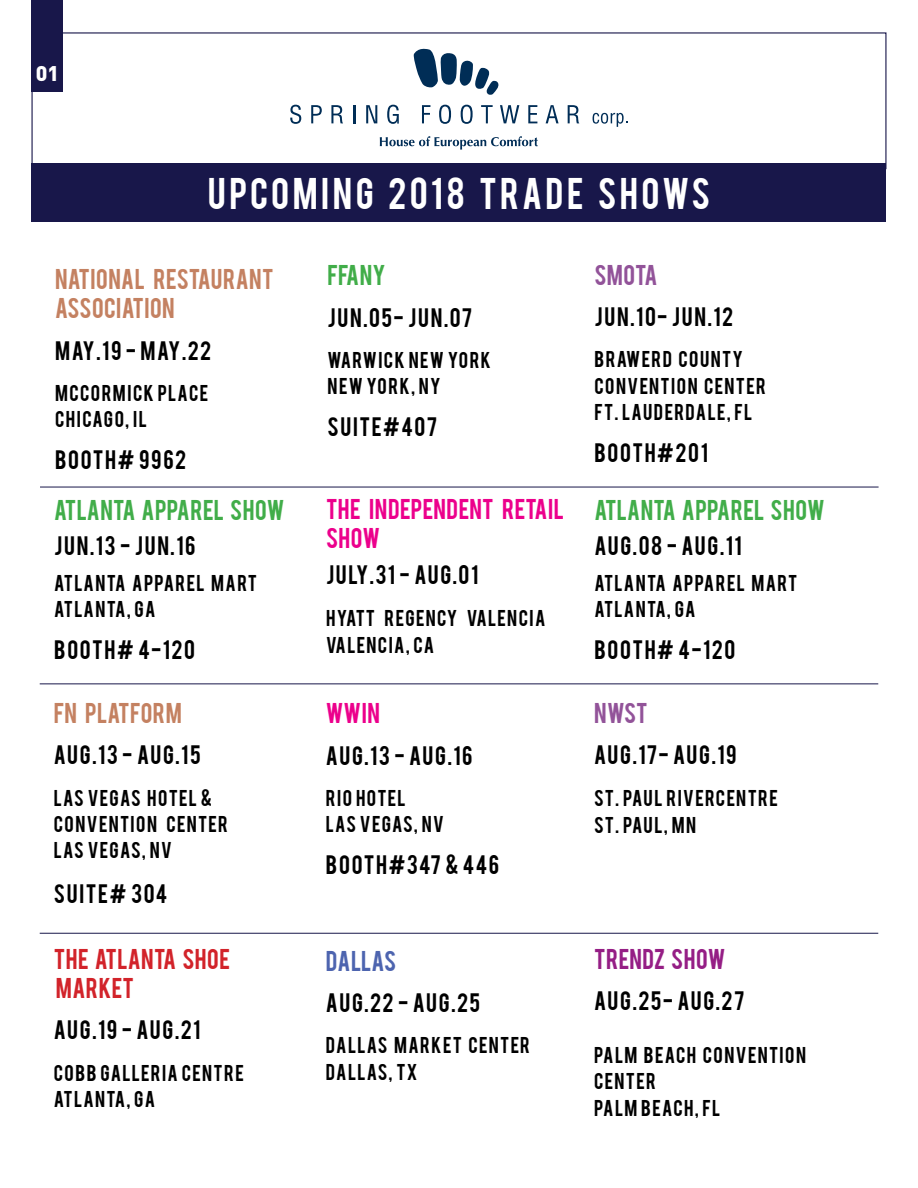
<style>
.page{position:relative;width:918px;height:1188px;background:#fff}
.page>*{position:absolute;margin:0;border:0;box-sizing:border-box;transform-origin:0 0}
.t1{font:34.8px "Bebas";letter-spacing:.095em;color:#fff}
.t2{font:22.5px "Bebas";letter-spacing:.015em;color:#41ad49}
.t3{font:22.5px/29.4px "Bebas";letter-spacing:.015em;color:#c48161}
.t4{font:22.5px/29.4px "Bebas";letter-spacing:.02em;color:#ec008c}
.t5{font:22.5px/29.4px "Bebas";letter-spacing:.02em;color:#d2232a}
.t6{font:22.5px "Bebas";letter-spacing:.02em;color:#951e85}
.t7{font:22.5px "Bebas";color:#925399}
.t8{font:22.5px "Bebas";color:#4d64af}
.t9{font:21px "Bebas";letter-spacing:.08em;color:#000}
.t10{font:21px "Bebas";letter-spacing:.06em;color:#000}
.t11{font:900 21px "DIN";color:#fff}
.t12{font:18px/26.4px "Bebas";letter-spacing:.075em;color:#000}
</style>
<div class="page">
<div style="left:32px;top:163px;width:854px;height:58px;background:#18174a"></div>
<svg style="left:413px;top:49px;width:86px;height:46px"></svg>
<svg style="left:290px;top:105px;width:11px;height:19px"></svg>
<svg style="left:311px;top:105px;width:11px;height:18px"></svg>
<svg style="left:331px;top:105px;width:12px;height:18px"></svg>
<svg style="left:353px;top:105px;width:2px;height:18px"></svg>
<svg style="left:366px;top:105px;width:11px;height:18px"></svg>
<svg style="left:387px;top:105px;width:12px;height:19px"></svg>
<svg style="left:422px;top:105px;width:8px;height:18px"></svg>
<svg style="left:439px;top:105px;width:12px;height:19px"></svg>
<svg style="left:461px;top:105px;width:12px;height:19px"></svg>
<svg style="left:481px;top:105px;width:12px;height:18px"></svg>
<svg style="left:500px;top:105px;width:19px;height:18px"></svg>
<svg style="left:528px;top:105px;width:9px;height:18px"></svg>
<svg style="left:546px;top:105px;width:13px;height:18px"></svg>
<svg style="left:568px;top:105px;width:11px;height:18px"></svg>
<svg style="left:593px;top:113px;width:35px;height:14px"></svg>
<svg style="left:380px;top:136px;width:158px;height:14px"></svg>
<hr style="left:40px;top:684px;width:838px;height:1px;background:#18174a">
<hr style="left:40px;top:487px;width:839px;height:1px;background:#18174a">
<div style="left:31px;top:0;width:32px;height:92px;background:#18174a"></div>
<hr style="left:40px;top:933px;width:838px;height:1px;background:#18174a">
<p class="t11" style="left:36px;top:59px;width:25px">01</p>
<h1 class="t1" style="left:208px;top:168px;width:504px">UPCOMING 2018 TRADE SHOWS</h1>
<p class="t3" style="left:55px;top:263px;width:220px">NATIONAL RESTAURANT<br>ASSOCIATION</p>
<p class="t9" style="left:55px;top:335px;width:158px">MAY.19 - MAY.22</p>
<p class="t12" style="left:55px;top:379px;width:155px">MCCORMICK PLACE<br>CHICAGO, IL</p>
<p class="t9" style="left:55px;top:444px;width:133px">BOOTH# 9962</p>
<p class="t2" style="left:54px;top:493px;width:232px">ATLANTA APPAREL SHOW</p>
<p class="t9" style="left:54px;top:530px;width:143px">JUN.13 - JUN.16</p>
<p class="t12" style="left:54px;top:569px;width:204px">ATLANTA APPAREL MART<br>ATLANTA, GA</p>
<p class="t9" style="left:54px;top:634px;width:142px">BOOTH# 4-120</p>
<p class="t3" style="left:54px;top:697px;width:129px">FN PLATFORM</p>
<p class="t9" style="left:54px;top:740px;width:148px">AUG.13 - AUG.15</p>
<p class="t12" style="left:54px;top:783px;width:176px">LAS VEGAS HOTEL &amp;<br>CONVENTION CENTER<br>LAS VEGAS, NV</p>
<p class="t9" style="left:54px;top:878px;width:115px">SUITE# 304</p>
<p class="t5" style="left:54px;top:942px;width:178px">THE ATLANTA SHOE<br>MARKET</p>
<p class="t9" style="left:54px;top:1015px;width:148px">AUG.19 - AUG.21</p>
<p class="t12" style="left:54px;top:1058px;width:191px">COBB GALLERIA CENTRE<br>ATLANTA, GA</p>
<p class="t2" style="left:327px;top:259px;width:60px">FFANY</p>
<p class="t9" style="left:327px;top:302px;width:146px">JUN.05- JUN.07</p>
<p class="t12" style="left:327px;top:346px;width:165px">WARWICK NEW YORK<br>NEW YORK, NY</p>
<p class="t9" style="left:327px;top:411px;width:111px">SUITE#407</p>
<p class="t4" style="left:326px;top:493px;width:240px">THE INDEPENDENT RETAIL<br>SHOW</p>
<p class="t9" style="left:326px;top:559px;width:154px">JULY.31 - AUG.01</p>
<p class="t12" style="left:326px;top:603px;width:221px;line-height:27px">HYATT REGENCY VALENCIA<br>VALENCIA, CA</p>
<p class="t4" style="left:326px;top:697px;width:55px">WWIN</p>
<p class="t9" style="left:326px;top:740px;width:148px">AUG.13 - AUG.16</p>
<p class="t12" style="left:326px;top:784px;width:120px">RIO HOTEL<br>LAS VEGAS, NV</p>
<p class="t9" style="left:326px;top:849px;width:175px">BOOTH#347 &amp; 446</p>
<p class="t8" style="left:326px;top:944px;width:72px">DALLAS</p>
<p class="t10" style="left:326px;top:987px;width:156px">AUG.22 - AUG.25</p>
<p class="t12" style="left:326px;top:1031px;width:206px">DALLAS MARKET CENTER<br>DALLAS, TX</p>
<p class="t7" style="left:594px;top:258px;width:64px">SMOTA</p>
<p class="t9" style="left:594px;top:301px;width:140px">JUN.10- JUN.12</p>
<p class="t12" style="left:594px;top:345px;width:173px">BRAWERD COUNTY<br>CONVENTION CENTER<br>FT. LAUDERDALE, FL</p>
<p class="t9" style="left:594px;top:437px;width:115px">BOOTH#201</p>
<p class="t2" style="left:594px;top:493px;width:232px">ATLANTA APPAREL SHOW</p>
<p class="t9" style="left:594px;top:530px;width:149px">AUG.08 - AUG.11</p>
<p class="t12" style="left:594px;top:569px;width:204px">ATLANTA APPAREL MART<br>ATLANTA, GA</p>
<p class="t9" style="left:594px;top:634px;width:142px">BOOTH# 4-120</p>
<p class="t7" style="left:594px;top:697px;width:55px">NWST</p>
<p class="t9" style="left:594px;top:740px;width:144px">AUG.17- AUG.19</p>
<p class="t12" style="left:594px;top:784px;width:185px">ST. PAUL RIVERCENTRE<br>ST. PAUL, MN</p>
<p class="t6" style="left:594px;top:942px;width:133px">TRENDZ SHOW</p>
<p class="t10" style="left:594px;top:985px;width:152px">AUG.25- AUG.27</p>
<p class="t12" style="left:594px;top:1040px;width:213px">PALM BEACH CONVENTION<br>CENTER<br>PALM BEACH, FL</p>
</div>
